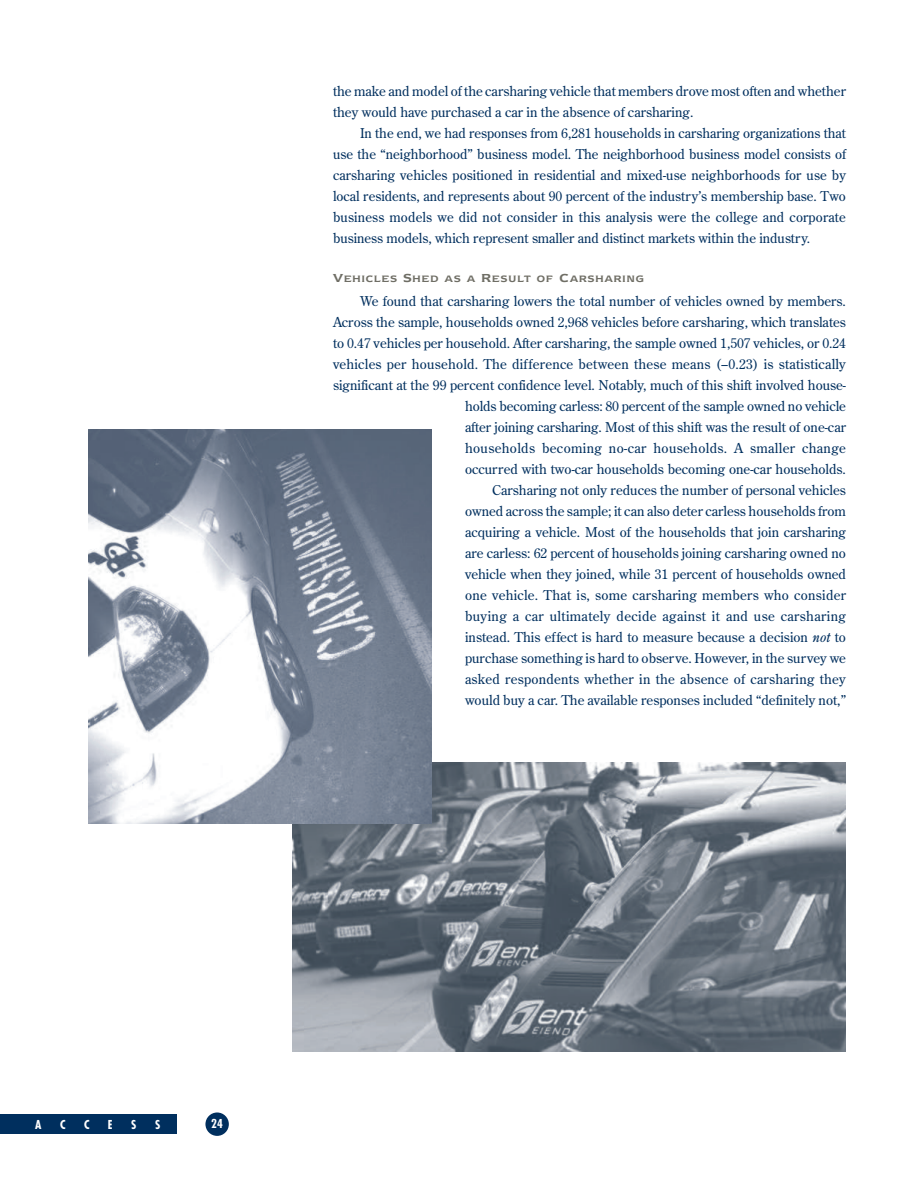
<style>
.page{position:relative;width:918px;height:1188px;background:#fff}
.page>*{position:absolute;margin:0;border:0;box-sizing:border-box;transform-origin:0 0}
.t1{font:13.5px/21px "Century Old Style";color:#002f5e}
.t2{font:700 condensed 12px "Futura";color:#fff}
.t3{font:600 10.8px "Newtext IT Cby BT";letter-spacing:.095em;color:#6f6e65}
.s1{font-size:13.5px}
.s2{font-style:italic}
</style>
<div class="page">
<div style="left:205px;top:1113px;width:24px;height:23px;background:#002f5e;border-radius:50%"></div>
<div style="left:0;top:1114px;width:177px;height:20px;background:#002f5e"></div>
<img style="left:293px;top:763px;width:553px;height:289px">
<img style="left:89px;top:429px;width:343px;height:395px">
<p class="t1" style="left:333px;top:81px;width:515px">the make and model of the carsharing vehicle that members drove most often and whether they would have purchased a car in the absence of carsharing.</p>
<p class="t1" style="left:333px;top:123px;width:515px;text-align:justify;text-indent:27px">In the end, we had responses from 6,281 households in carsharing organizations that use the “neighborhood” business model. The neighborhood business model consists of carsharing vehicles positioned in residential and mixed-use neighborhoods for use by local residents, and represents about 90 percent of the industry’s membership base. Two business models we did not consider in this analysis were the college and corporate business models, which represent smaller and distinct markets within the industry.</p>
<p class="t3" style="left:333px;top:272px;width:312px"><span class="s1">V</span>EHICLES <span class="s1">S</span>HED AS A <span class="s1">R</span>ESULT OF <span class="s1">C</span>ARSHARING</p>
<p class="t1" style="left:333px;top:291px;width:515px;text-align:right">We found that carsharing lowers the total number of vehicles owned by members.<br>Across the sample, households owned 2,968 vehicles before carsharing, which translates to 0.47 vehicles per household. After carsharing, the sample owned 1,507 vehicles, or 0.24 vehicles per household. The difference between these means (–0.23) is statistically significant at the 99 percent confidence level. Notably, much of this shift involved house&shy;holds becoming carless: 80 percent of the sample owned no vehicle<br>after joining carsharing. Most of this shift was the result of one-car<br>households becoming no-car households. A smaller change<br>occurred with two-car households becoming one-car households.<br>Carsharing not only reduces the number of personal vehicles<br>owned across the sample; it can also deter carless households from<br>acquiring a vehicle. Most of the households that join carsharing<br>are carless: 62 percent of households joining carsharing owned no<br>vehicle when they joined, while 31 percent of households owned<br>one vehicle. That is, some carsharing members who consider<br>buying a car ultimately decide against it and use carsharing<br>instead. This effect is hard to measure because a decision <span class="s2">not</span> to<br>purchase something is hard to observe. However, in the survey we<br>asked respondents whether in the absence of carsharing they<br>would buy a car. The available responses included “definitely not,”</p>
<p class="t2" style="left:35px;top:1119px;width:8px">A</p>
<p class="t2" style="left:60px;top:1119px;width:7px">C</p>
<p class="t2" style="left:84px;top:1119px;width:7px">C</p>
<p class="t2" style="left:108px;top:1119px;width:6px">E</p>
<p class="t2" style="left:131px;top:1119px;width:7px">S</p>
<p class="t2" style="left:155px;top:1119px;width:7px">S</p>
<p class="t2" style="left:211px;top:1118px;width:13px">24</p>
</div>
